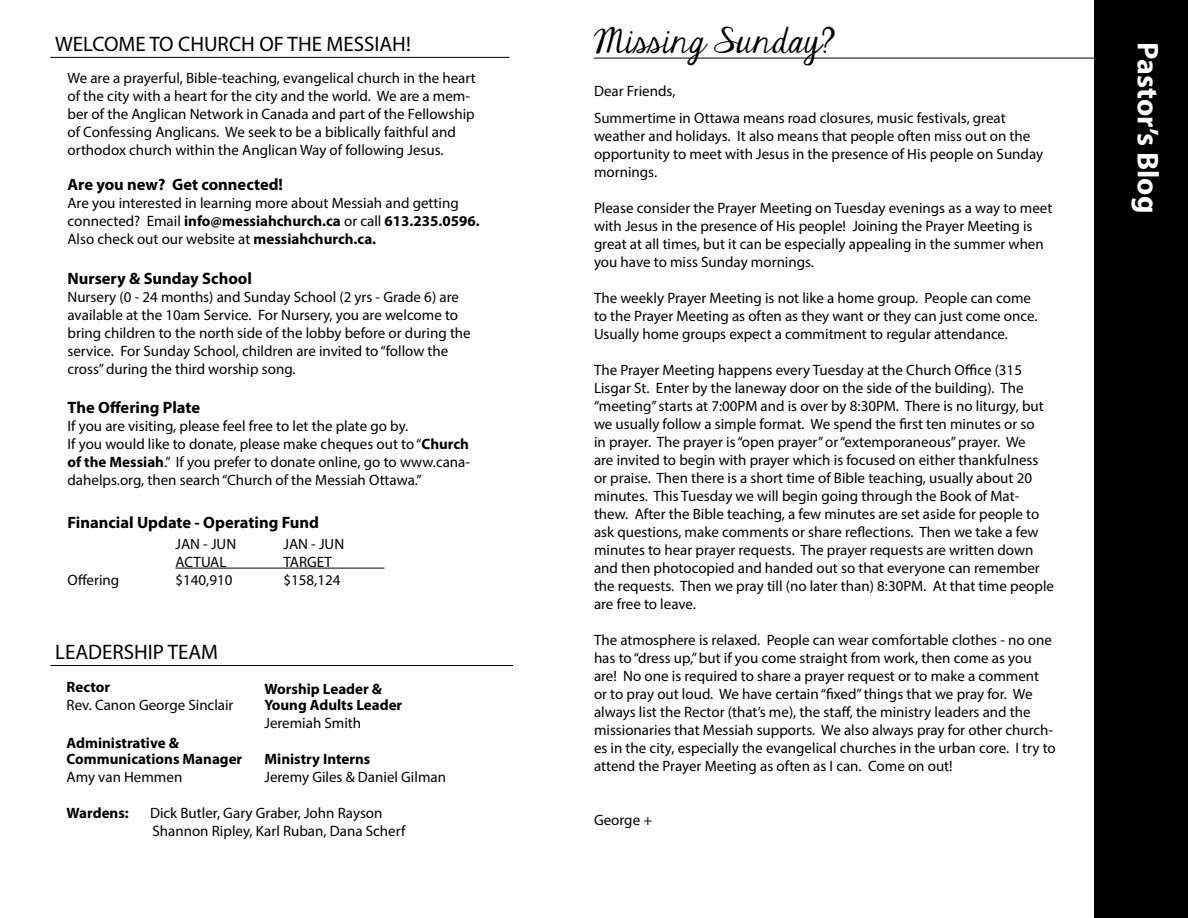
<style>
.page{position:relative;width:1188px;height:918px;background:#fff}
.page>*{position:absolute;margin:0;border:0;box-sizing:border-box;transform-origin:0 0}
.t1{font:30px "Janda Elegant Handwriting";color:#000}
.t2{font:700 30px "Myriad Pro";color:#fff}
.t3{font:21px "Myriad Pro";color:#000}
.t4{font:700 16.5px "Myriad Pro";color:#000}
.t5{font:15px/18px "Myriad Pro";color:#000}
.t6{font:700 15px/16.5px "Myriad Pro";color:#000}
.s1{font-weight:700}
</style>
<div class="page">
<hr style="left:50px;top:665px;width:463px;height:1px;background:#000">
<hr style="left:50px;top:57px;width:460px;height:1px;background:#000">
<hr style="left:176px;top:568px;width:208px;height:1px;background:#000">
<div style="left:1094px;top:0;width:94px;height:918px;background:#000"></div>
<hr style="left:594px;top:58px;width:511px;height:1px;background:#000">
<h2 class="t3" style="left:55px;top:31px;width:357px">WELCOME TO CHURCH OF THE MESSIAH!</h2>
<p class="t5" style="left:68px;top:69px;width:410px">We are a prayerful, Bible-teaching, evangelical church in the heart of the city with a heart for the city and the world. We are a mem&shy;ber of the Anglican Network in Canada and part of the Fellowship of Confessing Anglicans. We seek to be a biblically faithful and orthodox church within the Anglican Way of following Jesus.</p>
<p class="t4" style="left:68px;top:173px;width:217px">Are you new? Get connected!</p>
<p class="t5" style="left:68px;top:193px;width:414px">Are you interested in learning more about Messiah and getting connected? Email <span class="s1">info@messiahchurch.ca</span> or call <span class="s1">613.235.0596.<br></span>Also check out our website at <span class="s1">messiahchurch.ca.</span></p>
<p class="t4" style="left:68px;top:268px;width:186px">Nursery &amp; Sunday School</p>
<p class="t5" style="left:68px;top:288px;width:405px">Nursery (0 - 24 months) and Sunday School (2 yrs - Grade 6) are available at the 10am Service. For Nursery, you are welcome to bring children to the north side of the lobby before or during the service. For Sunday School, children are invited to “follow the cross” during the third worship song.</p>
<p class="t4" style="left:68px;top:397px;width:134px">The Offering Plate</p>
<p class="t5" style="left:68px;top:417px;width:404px">If you are visiting, please feel free to let the plate go by.<br>If you would like to donate, please make cheques out to “<span class="s1">Church of the Messiah</span>.” If you prefer to donate online, go to www.cana&shy;dahelps.org, then search “Church of the Messiah Ottawa.”</p>
<p class="t4" style="left:68px;top:511px;width:253px">Financial Update - Operating Fund</p>
<p class="t5" style="left:176px;top:534px;width:62px">JAN - JUN</p>
<p class="t5" style="left:284px;top:534px;width:62px">JAN - JUN</p>
<p class="t5" style="left:176px;top:552px;width:52px">ACTUAL</p>
<p class="t5" style="left:284px;top:552px;width:50px">TARGET</p>
<p class="t5" style="left:68px;top:570px;width:53px">Offering</p>
<p class="t5" style="left:176px;top:570px;width:58px">$140,910</p>
<p class="t5" style="left:284px;top:570px;width:58px">$158,124</p>
<h2 class="t3" style="left:55px;top:639px;width:164px">LEADERSHIP TEAM</h2>
<p class="t6" style="left:67px;top:678px;width:45px">Rector</p>
<p class="t5" style="left:67px;top:696px;width:168px">Rev. Canon George Sinclair</p>
<p class="t6" style="left:67px;top:734px;width:177px">Administrative &amp;<br>Communications Manager</p>
<p class="t5" style="left:67px;top:768px;width:117px">Amy van Hemmen</p>
<p class="t6" style="left:264px;top:680px;width:139px">Worship Leader &amp;<br>Young Adults Leader</p>
<p class="t5" style="left:264px;top:714px;width:98px">Jeremiah Smith</p>
<p class="t6" style="left:264px;top:750px;width:108px">Ministry Interns</p>
<p class="t5" style="left:264px;top:768px;width:183px">Jeremy Giles &amp; Daniel Gilman</p>
<p class="t6" style="left:67px;top:804px;width:64px">Wardens:</p>
<p class="t5" style="left:150px;top:804px;width:257px">Dick Butler, Gary Graber, John Rayson<br>Shannon Ripley, Karl Ruban, Dana Scherf</p>
<h1 class="t1" style="left:594px;top:19px;width:243px">Missing Sunday?</h1>
<p class="t5" style="left:594px;top:77px;width:413px;line-height:27px">Dear Friends,<br>Summertime in Ottawa means road closures, music festivals, great</p>
<p class="t5" style="left:594px;top:127px;width:451px">weather and holidays. It also means that people often miss out on the opportunity to meet with Jesus in the presence of His people on Sunday mornings.</p>
<p class="t5" style="left:594px;top:199px;width:460px">Please consider the Prayer Meeting on Tuesday evenings as a way to meet with Jesus in the presence of His people! Joining the Prayer Meeting is great at all times, but it can be especially appealing in the summer when you have to miss Sunday mornings.</p>
<p class="t5" style="left:594px;top:289px;width:445px">The weekly Prayer Meeting is not like a home group. People can come to the Prayer Meeting as often as they want or they can just come once.<br>Usually home groups expect a commitment to regular attendance.</p>
<p class="t5" style="left:594px;top:361px;width:462px">The Prayer Meeting happens every Tuesday at the Church Office (315<br>Lisgar St. Enter by the laneway door on the side of the building). The “meeting” starts at 7:00PM and is over by 8:30PM. There is no liturgy, but we usually follow a simple format. We spend the first ten minutes or so<br>in prayer. The prayer is “open prayer” or “extemporaneous” prayer. We<br>are invited to begin with prayer which is focused on either thankfulness or praise. Then there is a short time of Bible teaching, usually about 20 minutes. This Tuesday we will begin going through the Book of Mat&shy;thew. After the Bible teaching, a few minutes are set aside for people to ask questions, make comments or share reflections. Then we take a few minutes to hear prayer requests. The prayer requests are written down and then photocopied and handed out so that everyone can remember the requests. Then we pray till (no later than) 8:30PM. At that time people are free to leave.</p>
<p class="t5" style="left:594px;top:631px;width:463px">The atmosphere is relaxed. People can wear comfortable clothes - no one has to “dress up,” but if you come straight from work, then come as you are! No one is required to share a prayer request or to make a comment or to pray out loud. We have certain “fixed” things that we pray for. We always list the Rector (that’s me), the staff, the ministry leaders and the missionaries that Messiah supports. We also always pray for other church&shy;es in the city, especially the evangelical churches in the urban core. I try to attend the Prayer Meeting as often as I can. Come on out!</p>
<p class="t5" style="left:594px;top:811px;width:60px">George +</p>
<h1 class="t2" style="left:1167px;top:42px;width:173px;rotate:90deg">Pastor’s Blog</h1>
</div>
